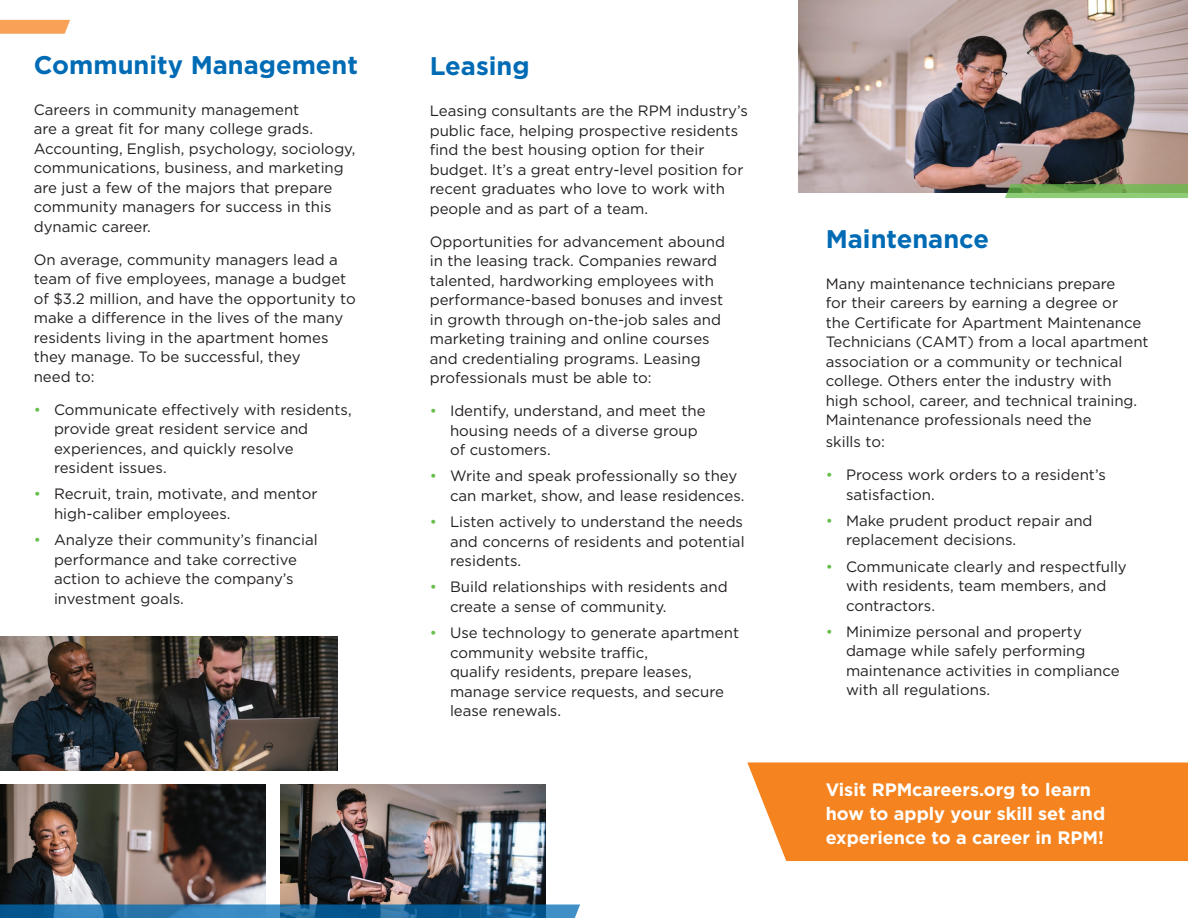
<style>
.page{position:relative;width:1188px;height:918px;background:#fff}
.page>*{position:absolute;margin:0;border:0;box-sizing:border-box;transform-origin:0 0}
.t1{font:700 25.5px "Gotham";color:#006bb5}
.t2{font:700 18px/24px "Gotham";color:#fff}
.t3{font:15px/19.5px "Gotham";color:#231f20}
.s1{color:#67bd4a}
</style>
<div class="page">
<div style="left:747px;top:762px;width:441px;height:99px;background:#f58420"></div>
<img style="left:799px;top:0;width:389px;height:192px">
<img style="left:280px;top:784px;width:266px;height:121px">
<img style="left:0;top:637px;width:338px;height:134px">
<img style="left:0;top:784px;width:266px;height:121px">
<svg style="left:0;top:905px;width:580px;height:13px;background:#1f6fa6"></svg>
<svg style="left:1005px;top:184px;width:183px;height:14px;background:#7ab45e"></svg>
<svg style="left:0;top:20px;width:70px;height:14px"></svg>
<h1 class="t1" style="left:34px;top:48px;width:326px">Community Management</h1>
<p class="t3" style="left:34px;top:99px;width:323px">Careers in community management<br>are a great fit for many college grads.<br>Accounting, English, psychology, sociology, communications, business, and marketing are just a few of the majors that prepare community managers for success in this dynamic career.</p>
<p class="t3" style="left:34px;top:249px;width:323px">On average, community managers lead a team of five employees, manage a budget of $3.2 million, and have the opportunity to make a difference in the lives of the many residents living in the apartment homes they manage. To be successful, they<br>need to:</p>
<p class="t3" style="left:54px;top:399px;width:299px;text-indent:-20px"><span class="s1">•</span> Communicate effectively with residents, provide great resident service and experiences, and quickly resolve resident issues.</p>
<p class="t3" style="left:54px;top:484px;width:265px;text-indent:-20px"><span class="s1">•</span> Recruit, train, motivate, and mentor high-caliber employees.</p>
<p class="t3" style="left:54px;top:530px;width:265px;text-indent:-20px"><span class="s1">•</span> Analyze their community’s financial performance and take corrective action to achieve the company’s investment goals.</p>
<h1 class="t1" style="left:430px;top:49px;width:101px">Leasing</h1>
<p class="t3" style="left:430px;top:101px;width:320px">Leasing consultants are the RPM industry’s public face, helping prospective residents find the best housing option for their budget. It’s a great entry-level position for recent graduates who love to work with people and as part of a team.</p>
<p class="t3" style="left:430px;top:231px;width:297px">Opportunities for advancement abound in the leasing track. Companies reward talented, hardworking employees with performance-based bonuses and invest in growth through on-the-job sales and marketing training and online courses and credentialing programs. Leasing professionals must be able to:</p>
<p class="t3" style="left:450px;top:401px;width:257px;text-indent:-20px"><span class="s1">•</span> Identify, understand, and meet the housing needs of a diverse group of customers.</p>
<p class="t3" style="left:450px;top:466px;width:296px;text-indent:-20px"><span class="s1">•</span> Write and speak professionally so they can market, show, and lease residences.</p>
<p class="t3" style="left:450px;top:512px;width:296px;text-align:justify;text-indent:-20px"><span class="s1">•</span> Listen actively to understand the needs and concerns of residents and potential residents.</p>
<p class="t3" style="left:450px;top:577px;width:279px;text-indent:-20px"><span class="s1">•</span> Build relationships with residents and create a sense of community.</p>
<p class="t3" style="left:450px;top:623px;width:291px;text-indent:-20px"><span class="s1">•</span> Use technology to generate apartment community website traffic,<br>qualify residents, prepare leases, manage service requests, and secure lease renewals.</p>
<h1 class="t1" style="left:826px;top:222px;width:165px">Maintenance</h1>
<p class="t3" style="left:826px;top:274px;width:324px">Many maintenance technicians prepare<br>for their careers by earning a degree or<br>the Certificate for Apartment Maintenance Technicians (CAMT) from a local apartment association or a community or technical college. Others enter the industry with<br>high school, career, and technical training.<br>Maintenance professionals need the</p>
<p class="t3" style="left:826px;top:432px;width:61px">skills to:</p>
<p class="t3" style="left:846px;top:465px;width:261px;text-indent:-20px"><span class="s1">•</span> Process work orders to a resident’s satisfaction.</p>
<p class="t3" style="left:846px;top:510px;width:248px;text-indent:-20px"><span class="s1">•</span> Make prudent product repair and replacement decisions.</p>
<p class="t3" style="left:846px;top:556px;width:282px;text-indent:-20px"><span class="s1">•</span> Communicate clearly and respectfully with residents, team members, and contractors.</p>
<p class="t3" style="left:846px;top:621px;width:275px;text-indent:-20px"><span class="s1">•</span> Minimize personal and property damage while safely performing maintenance activities in compliance with all regulations.</p>
<p class="t2" style="left:826px;top:778px;width:281px">Visit RPMcareers.org to learn how to apply your skill set and experience to a career in RPM!</p>
</div>
